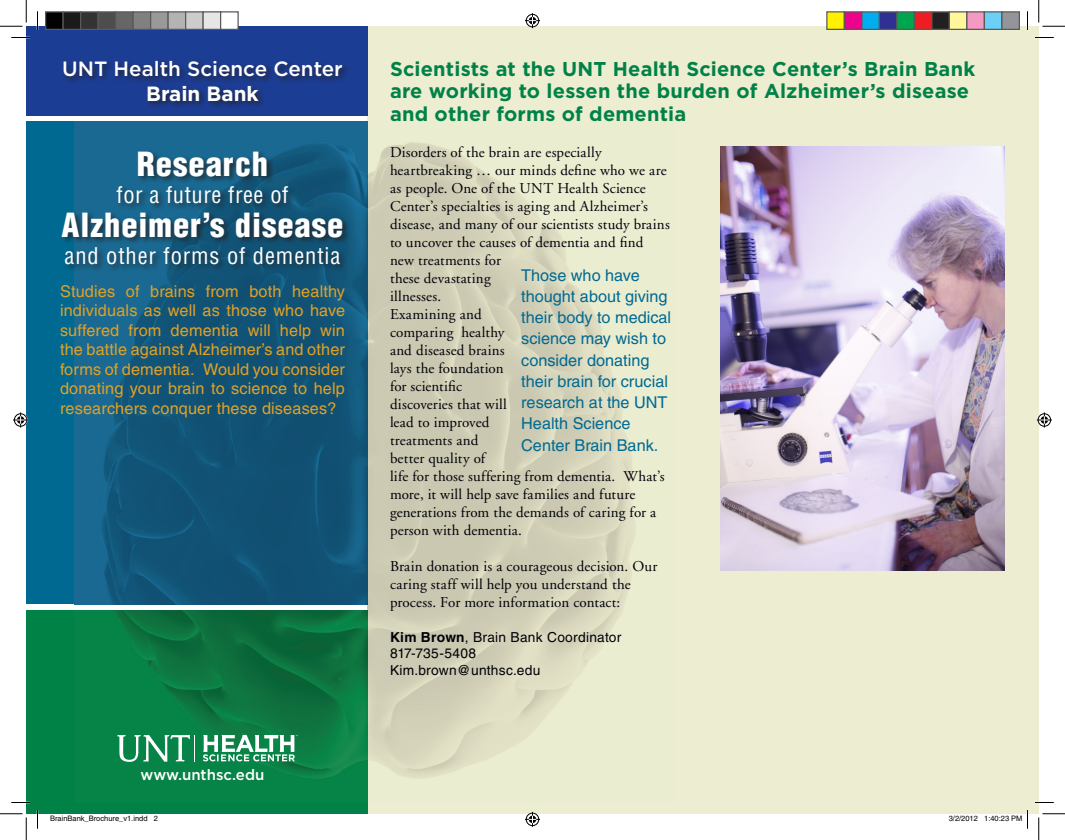
<style>
.page{position:relative;width:1065px;height:840px;background:#fff}
.page>*{position:absolute;margin:0;border:0;box-sizing:border-box;transform-origin:0 0}
.t1{font:900 condensed 32.5px "Helvetica";letter-spacing:.03em;color:#fff}
.t2{font:condensed 22.5px "Helvetica";letter-spacing:.04em;color:#fff}
.t3{font:500 20.62px/24.8px "Gotham";color:#fff;text-align:center}
.t4{font:700 20px/22.5px "Gotham";letter-spacing:.01em;color:#008247}
.t5{font:16.25px/19.5px "Helvetica";letter-spacing:.01em;color:#e3a124;text-align:justify}
.t6{font:16.25px/21.2px "Helvetica";color:#006991}
.Body_Copy{font:15px/18px "Adobe Garamond";letter-spacing:.01em;color:#000008}
.t7{font:500 15px "Gotham";color:#fff}
.Body_Copy-2{font:13.75px "Helvetica";letter-spacing:.02em;color:#000008}
.t8{font:7.5px "Helvetica";color:#000}
.s1{font-weight:700}
</style>
<div class="page">
<div style="left:368px;top:26px;width:671px;height:788px;background:#ecedd1"></div>
<div style="left:26px;top:121px;width:342px;height:483px;background:#006991"></div>
<img style="left:368px;top:142px;width:266px;height:636px">
<img style="left:75px;top:121px;width:293px;height:483px">
<div style="left:26px;top:26px;width:342px;height:89px;background:#1c3d94"></div>
<div style="left:26px;top:610px;width:342px;height:204px;background:#008247"></div>
<img style="left:113px;top:610px;width:255px;height:169px">
<div style="left:61px;top:150px;width:290px;height:123px;background:#231f20;opacity:.75"></div>
<div style="left:62px;top:59px;width:288px;height:51px;background:#231f20;opacity:.75"></div>
<svg style="left:117px;top:735px;width:78px;height:27px"></svg>
<svg style="left:203px;top:735px;width:95px;height:26px"></svg>
<img style="left:720px;top:146px;width:285px;height:425px">
<svg style="left:11px;top:37px;width:19px;height:1px"></svg>
<svg style="left:1035px;top:37px;width:19px;height:1px"></svg>
<svg style="left:11px;top:802px;width:19px;height:1px"></svg>
<svg style="left:1035px;top:802px;width:19px;height:1px"></svg>
<svg style="left:37px;top:11px;width:1px;height:19px"></svg>
<svg style="left:37px;top:810px;width:1px;height:19px"></svg>
<svg style="left:1027px;top:11px;width:1px;height:19px"></svg>
<svg style="left:0;top:0;width:27px;height:27px"></svg>
<svg style="left:0;top:814px;width:27px;height:26px"></svg>
<svg style="left:1039px;top:0;width:26px;height:27px"></svg>
<svg style="left:1039px;top:814px;width:26px;height:26px"></svg>
<svg style="left:525px;top:13px;width:15px;height:15px"></svg>
<svg style="left:525px;top:812px;width:15px;height:15px"></svg>
<svg style="left:13px;top:412px;width:15px;height:16px"></svg>
<svg style="left:1037px;top:412px;width:15px;height:16px"></svg>
<div style="left:46px;top:12px;width:17px;height:17px;background:#000"></div>
<div style="left:45px;top:11px;width:19px;height:19px;border:1px solid #595959"></div>
<div style="left:63px;top:12px;width:18px;height:17px;background:#1a1a1a"></div>
<div style="left:62px;top:11px;width:19px;height:19px;border:1px solid #595959"></div>
<div style="left:81px;top:12px;width:17px;height:17px;background:#333"></div>
<div style="left:80px;top:11px;width:19px;height:19px;border:1px solid #595959"></div>
<div style="left:98px;top:12px;width:18px;height:17px;background:#4d4d4d"></div>
<div style="left:98px;top:11px;width:18px;height:19px;border:1px solid #595959"></div>
<div style="left:116px;top:12px;width:17px;height:17px;background:#666"></div>
<div style="left:115px;top:11px;width:19px;height:19px;border:1px solid #595959"></div>
<div style="left:133px;top:12px;width:18px;height:17px;background:#808080"></div>
<div style="left:132px;top:11px;width:19px;height:19px;border:1px solid #595959"></div>
<div style="left:151px;top:12px;width:17px;height:17px;background:#999"></div>
<div style="left:150px;top:11px;width:19px;height:19px;border:1px solid #595959"></div>
<div style="left:168px;top:12px;width:18px;height:17px;background:#b3b3b3"></div>
<div style="left:168px;top:11px;width:18px;height:19px;border:1px solid #595959"></div>
<div style="left:186px;top:12px;width:17px;height:17px;background:#ccc"></div>
<div style="left:185px;top:11px;width:19px;height:19px;border:1px solid #595959"></div>
<div style="left:203px;top:12px;width:18px;height:17px;background:#e6e6e6"></div>
<div style="left:202px;top:11px;width:19px;height:19px;border:1px solid #595959"></div>
<div style="left:221px;top:12px;width:17px;height:17px;background:#fff"></div>
<div style="left:220px;top:11px;width:19px;height:19px;border:1px solid #595959"></div>
<div style="left:827px;top:12px;width:17px;height:17px;background:#fff101"></div>
<div style="left:826px;top:11px;width:19px;height:19px;border:1px solid #595959"></div>
<div style="left:844px;top:12px;width:18px;height:17px;background:#ed028c"></div>
<div style="left:844px;top:11px;width:18px;height:19px;border:1px solid #595959"></div>
<div style="left:862px;top:12px;width:17px;height:17px;background:#00aeef"></div>
<div style="left:861px;top:11px;width:19px;height:19px;border:1px solid #595959"></div>
<div style="left:879px;top:12px;width:18px;height:17px;background:#2e3092"></div>
<div style="left:879px;top:11px;width:19px;height:19px;border:1px solid #595959"></div>
<div style="left:897px;top:12px;width:17px;height:17px;background:#00a54f"></div>
<div style="left:896px;top:11px;width:19px;height:19px;border:1px solid #595959"></div>
<div style="left:914px;top:12px;width:18px;height:17px;background:#ee1d23"></div>
<div style="left:914px;top:11px;width:18px;height:19px;border:1px solid #595959"></div>
<div style="left:932px;top:12px;width:17px;height:17px;background:#231f20"></div>
<div style="left:931px;top:11px;width:19px;height:19px;border:1px solid #595959"></div>
<div style="left:949px;top:12px;width:18px;height:17px;background:#fff79a"></div>
<div style="left:949px;top:11px;width:19px;height:19px;border:1px solid #595959"></div>
<div style="left:967px;top:12px;width:17px;height:17px;background:#f499c2"></div>
<div style="left:966px;top:11px;width:19px;height:19px;border:1px solid #595959"></div>
<div style="left:984px;top:12px;width:18px;height:17px;background:#6bcff6"></div>
<div style="left:984px;top:11px;width:18px;height:19px;border:1px solid #595959"></div>
<div style="left:1002px;top:12px;width:17px;height:17px;background:#939598"></div>
<div style="left:1001px;top:11px;width:19px;height:19px;border:1px solid #595959"></div>
<svg style="left:1026px;top:810px;width:2px;height:19px"></svg>
<p class="t3" style="left:62px;top:57px;width:282px">UNT Health Science Center<br><span class="s1">Brain Bank</span></p>
<p class="t1" style="left:137px;top:143px;width:133px">Research</p>
<p class="t2" style="left:117px;top:181px;width:173px">for a future free of</p>
<p class="t1" style="left:61px;top:204px;width:284px">Alzheimer’s disease</p>
<p class="t2" style="left:65px;top:241px;width:277px">and other forms of dementia</p>
<p class="t5" style="left:60px;top:281px;width:287px">Studies of brains from both healthy individuals as well as those who have suffered from dementia will help win the battle against Alzheimer’s and other forms of dementia. Would you consider donating your brain to science to help researchers conquer these diseases?</p>
<p class="t7" style="left:141px;top:766px;width:125px">www.unthsc.edu</p>
<p class="t4" style="left:390px;top:58px;width:587px">Scientists at the UNT Health Science Center’s Brain Bank are working to lessen the burden of Alzheimer’s disease and other forms of dementia</p>
<p class="Body_Copy" style="left:390px;top:144px;width:281px">Disorders of the brain are especially heartbreaking … our minds define who we are as people. One of the UNT Health Science<br>Center’s specialties is aging and Alzheimer’s disease, and many of our scientists study brains to uncover the causes of dementia and find new treatments for<br>these devastating<br>illnesses.<br>Examining and<br>comparing healthy<br>and diseased brains<br>lays the foundation<br>for scientific<br>discoveries that will<br>lead to improved<br>treatments and<br>better quality of<br>life for those suffering from dementia. What’s more, it will help save families and future generations from the demands of caring for a person with dementia.</p>
<p class="Body_Copy" style="left:390px;top:558px;width:269px">Brain donation is a courageous decision. Our caring staff will help you understand the process. For more information contact:</p>
<p class="Body_Copy-2" style="left:390px;top:629px;width:233px"><span class="s1">Kim Brown</span>, Brain Bank Coordinator</p>
<p class="Body_Copy-2" style="left:390px;top:645px;width:88px">817-735-5408</p>
<p class="Body_Copy-2" style="left:390px;top:662px;width:152px">Kim.brown@unthsc.edu</p>
<p class="t6" style="left:521px;top:264px;width:151px">Those who have thought about giving their body to medical science may wish to consider donating their brain for crucial research at the UNT<br>Health Science<br>Center Brain Bank.</p>
<p class="t8" style="left:50px;top:814px;width:109px">BrainBank_Brochure_v1.indd 2</p>
<p class="t8" style="left:949px;top:814px;width:75px">3/2/2012 1:40:23 PM</p>
</div>
